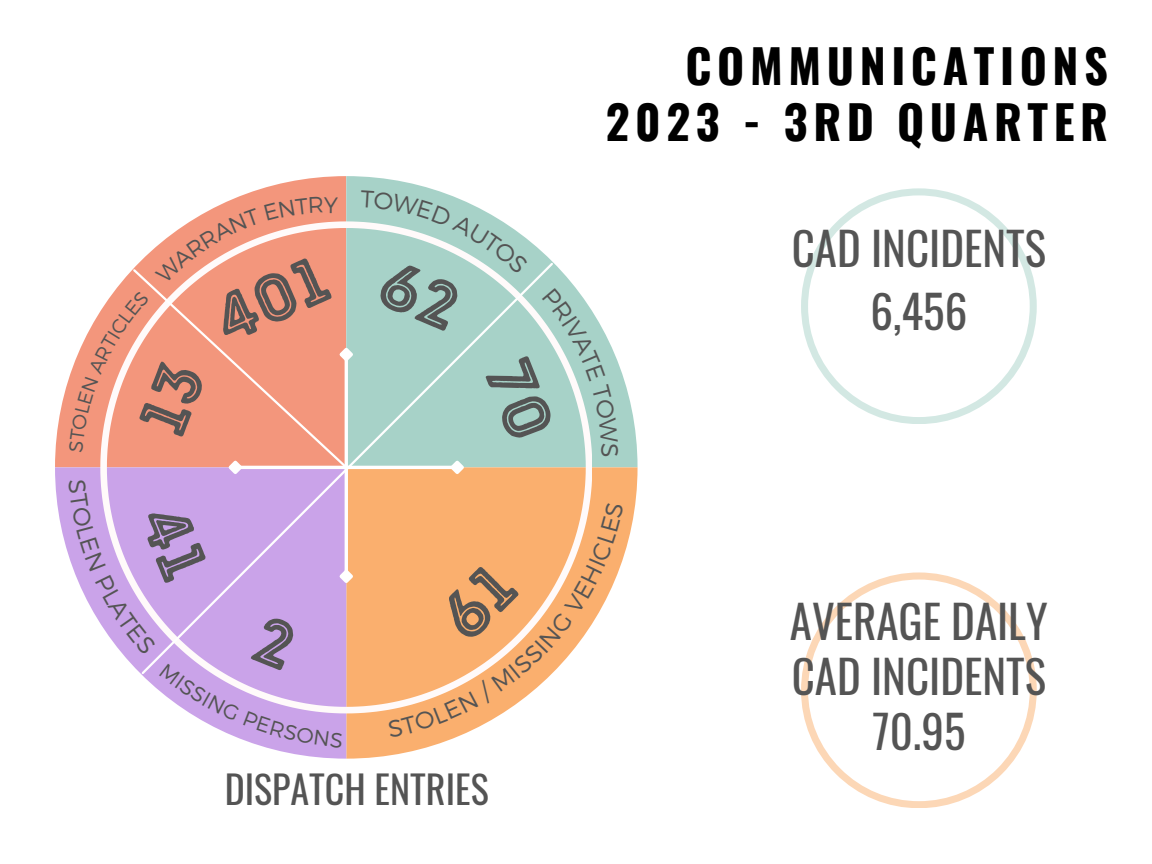
<style>
.page{position:relative;width:1152px;height:864px;background:#fff}
.page>*{position:absolute;margin:0;border:0;box-sizing:border-box;transform-origin:0 0}
.t1{font:700 46.5px "Oswald";letter-spacing:.12em;color:#000}
.t2{font:45px "Oswald";color:#545454}
.t3{font:38.1px "Oswald";color:#545454}
</style>
<div class="page">
<svg style="left:55px;top:176px;width:291px;height:291px"></svg>
<svg style="left:346px;top:176px;width:292px;height:291px"></svg>
<svg style="left:346px;top:467px;width:292px;height:292px"></svg>
<svg style="left:55px;top:467px;width:291px;height:292px"></svg>
<svg style="left:801px;top:188px;width:236px;height:236px"></svg>
<svg style="left:801px;top:572px;width:236px;height:236px"></svg>
<svg style="left:68px;top:190px;width:556px;height:558px"></svg>
<p class="t3" style="left:225px;top:760px;width:265px">DISPATCH ENTRIES</p>
<p class="t1" style="left:686px;top:29px;width:424px">COMMUNICATIONS</p>
<p class="t1" style="left:606px;top:86px;width:504px">2023 - 3RD QUARTER</p>
<p class="t2" style="left:792px;top:214px;width:256px">CAD INCIDENTS</p>
<p class="t2" style="left:870px;top:277px;width:98px">6,456</p>
<p class="t2" style="left:790px;top:586px;width:259px">AVERAGE DAILY</p>
<p class="t2" style="left:792px;top:641px;width:256px">CAD INCIDENTS</p>
<p class="t2" style="left:872px;top:696px;width:95px">70.95</p>
</div>
